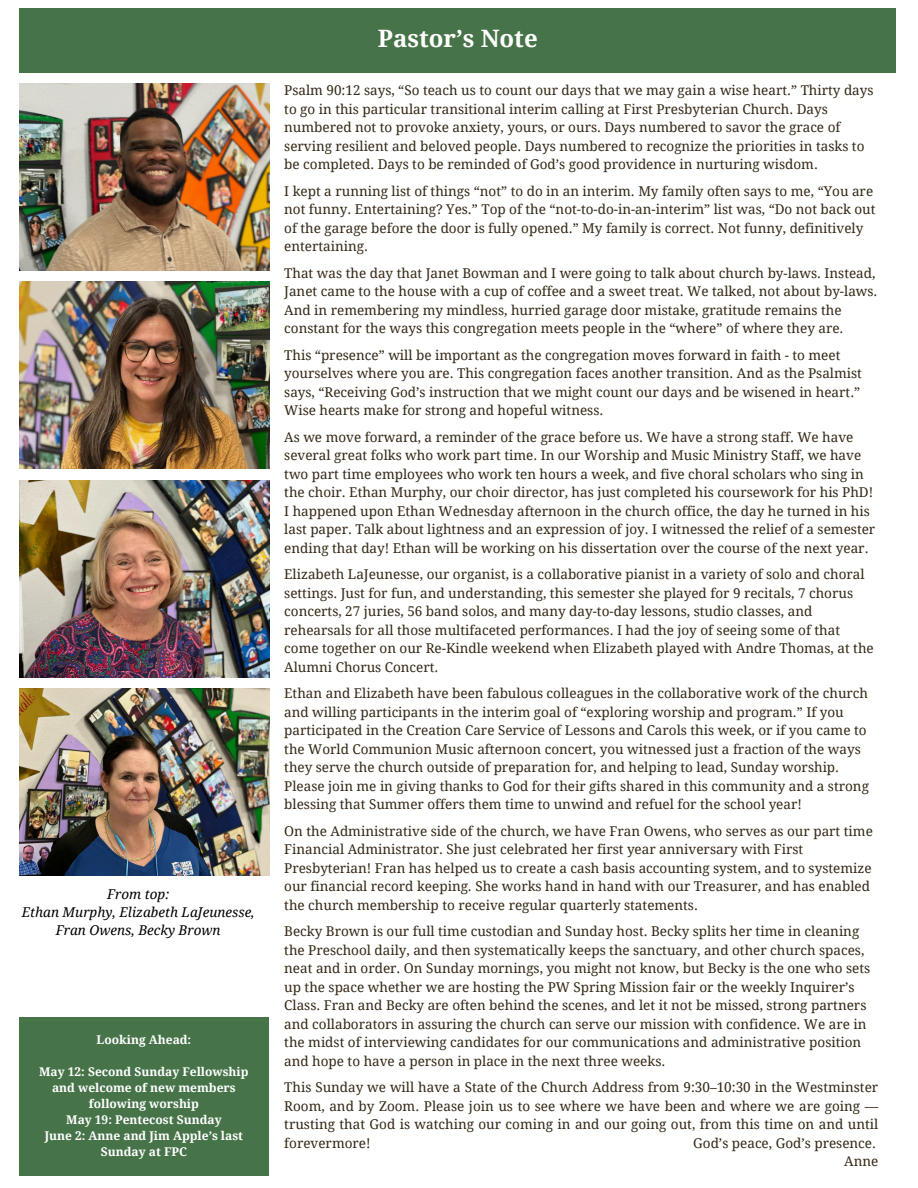
<style>
.page{position:relative;width:918px;height:1188px;background:#fff}
.page>*{position:absolute;margin:0;border:0;box-sizing:border-box;transform-origin:0 0}
.t1{font:700 24px "Droid Serif";color:#fff}
.t2{font:13.5px/18.5px "Droid Serif";color:#332715}
.t3{font:italic 13.5px/18px "Droid Serif";color:#000;text-align:center}
.t4{font:700 12px/16px "Droid Serif";color:#fff;text-align:center}
</style>
<div class="page">
<div style="left:19px;top:1017px;width:250px;height:158px;background:#467448"></div>
<div style="left:19px;top:8px;width:877px;height:64px;background:#467448"></div>
<img style="left:19px;top:84px;width:250px;height:186px">
<img style="left:19px;top:282px;width:250px;height:187px">
<img style="left:19px;top:480px;width:250px;height:197px">
<img style="left:19px;top:689px;width:250px;height:187px">
<h2 class="t3" style="left:22px;top:886px;width:234px">From top:<br>Ethan Murphy, Elizabeth LaJeunesse,<br>Fran Owens, Becky Brown</h2>
<h1 class="t4" style="left:97px;top:1032px;width:96px">Looking Ahead:</h1>
<p class="t4" style="left:39px;top:1064px;width:211px">May 12: Second Sunday Fellowship and welcome of new members following worship</p>
<p class="t4" style="left:66px;top:1112px;width:157px">May 19: Pentecost Sunday</p>
<p class="t4" style="left:45px;top:1128px;width:200px">June 2: Anne and Jim Apple’s last<br>Sunday at FPC</p>
<h2 class="t1" style="left:378px;top:25px;width:162px">Pastor’s Note</h2>
<p class="t2" style="left:284px;top:82px;width:591px">Psalm 90:12 says, “So teach us to count our days that we may gain a wise heart.” Thirty days to go in this particular transitional interim calling at First Presbyterian Church. Days numbered not to provoke anxiety, yours, or ours. Days numbered to savor the grace of serving resilient and beloved people. Days numbered to recognize the priorities in tasks to be completed. Days to be reminded of God’s good providence in nurturing wisdom.</p>
<h2 class="t2" style="left:284px;top:182px;width:593px">I kept a running list of things “not” to do in an interim. My family often says to me, “You are not funny. Entertaining? Yes.” Top of the “not-to-do-in-an-interim” list was, “Do not back out of the garage before the door is fully opened.” My family is correct. Not funny, definitively entertaining.</h2>
<p class="t2" style="left:284px;top:264px;width:595px">That was the day that Janet Bowman and I were going to talk about church by-laws. Instead, Janet came to the house with a cup of coffee and a sweet treat. We talked, not about by-laws.<br>And in remembering my mindless, hurried garage door mistake, gratitude remains the constant for the ways this congregation meets people in the “where” of where they are.</p>
<p class="t2" style="left:284px;top:346px;width:579px">This “presence” will be important as the congregation moves forward in faith - to meet yourselves where you are. This congregation faces another transition. And as the Psalmist says, “Receiving God’s instruction that we might count our days and be wisened in heart.” Wise hearts make for strong and hopeful witness.</p>
<p class="t2" style="left:284px;top:428px;width:593px">As we move forward, a reminder of the grace before us. We have a strong staff. We have several great folks who work part time. In our Worship and Music Ministry Staff, we have two part time employees who work ten hours a week, and five choral scholars who sing in the choir. Ethan Murphy, our choir director, has just completed his coursework for his PhD!<br>I happened upon Ethan Wednesday afternoon in the church office, the day he turned in his last paper. Talk about lightness and an expression of joy. I witnessed the relief of a semester ending that day! Ethan will be working on his dissertation over the course of the next year.</p>
<p class="t2" style="left:284px;top:566px;width:591px">Elizabeth LaJeunesse, our organist, is a collaborative pianist in a variety of solo and choral settings. Just for fun, and understanding, this semester she played for 9 recitals, 7 chorus concerts, 27 juries, 56 band solos, and many day-to-day lessons, studio classes, and rehearsals for all those multifaceted performances. I had the joy of seeing some of that come together on our Re-Kindle weekend when Elizabeth played with Andre Thomas, at the Alumni Chorus Concert.</p>
<h2 class="t2" style="left:284px;top:685px;width:586px">Ethan and Elizabeth have been fabulous colleagues in the collaborative work of the church and willing participants in the interim goal of “exploring worship and program.” If you participated in the Creation Care Service of Lessons and Carols this week, or if you came to the World Communion Music afternoon concert, you witnessed just a fraction of the ways they serve the church outside of preparation for, and helping to lead, Sunday worship.<br>Please join me in giving thanks to God for their gifts shared in this community and a strong blessing that Summer offers them time to unwind and refuel for the school year!</h2>
<h2 class="t2" style="left:284px;top:822px;width:590px">On the Administrative side of the church, we have Fran Owens, who serves as our part time Financial Administrator. She just celebrated her first year anniversary with First Presbyterian! Fran has helped us to create a cash basis accounting system, and to systemize our financial record keeping. She works hand in hand with our Treasurer, and has enabled the church membership to receive regular quarterly statements.</h2>
<h2 class="t2" style="left:284px;top:923px;width:588px">Becky Brown is our full time custodian and Sunday host. Becky splits her time in cleaning the Preschool daily, and then systematically keeps the sanctuary, and other church spaces, neat and in order. On Sunday mornings, you might not know, but Becky is the one who sets up the space whether we are hosting the PW Spring Mission fair or the weekly Inquirer’s Class. Fran and Becky are often behind the scenes, and let it not be missed, strong partners and collaborators in assuring the church can serve our mission with confidence. We are in the midst of interviewing candidates for our communications and administrative position and hope to have a person in place in the next three weeks.</h2>
<h2 class="t2" style="left:284px;top:1079px;width:596px;text-align:justify">This Sunday we will have a State of the Church Address from 9:30–10:30 in the Westminster Room, and by Zoom. Please join us to see where we have been and where we are going — trusting that God is watching our coming in and our going out, from this time on and until forevermore!</h2>
<h2 class="t2" style="left:693px;top:1134px;width:187px;text-align:right">God’s peace, God’s presence.<br>Anne</h2>
</div>
